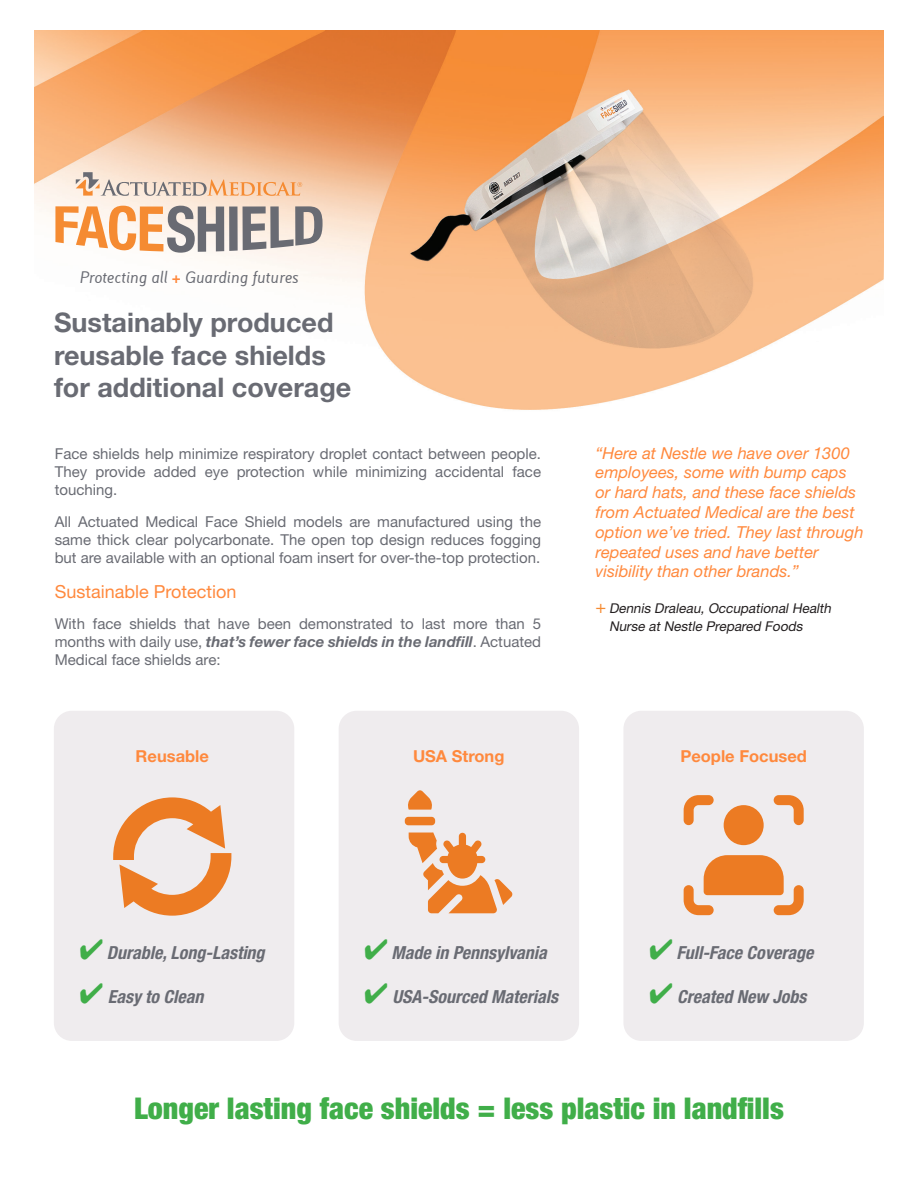
<style>
.page{position:relative;width:918px;height:1188px;background:#fff}
.page>*{position:absolute;margin:0;border:0;box-sizing:border-box;transform-origin:0 0}
.t1{font:900 condensed 30px "Helvetica Neue LT Std";color:#40ae49}
.t2{font:700 27px/32.4px "Helvetica Neue LT Std";color:#696b73}
.t3{font:italic 700 condensed 18px "Helvetica Neue LT Std";color:#696b73}
.t4{font:18px "Helvetica Neue LT Std";color:#ff893d}
.t5{font:italic 16.5px/19.8px "Helvetica Neue LT Std";color:#ff893d}
.t6{font:700 16.5px "Helvetica Neue LT Std";color:#ff893d}
.t7{font:15px/18px "Helvetica Neue LT Std";color:#696b73;text-align:justify}
.t8{font:italic 15px "Lacuna";color:#696b73}
.t9{font:italic 13.5px/18px "Helvetica Neue LT Std";color:#231f20}
.s1{font-family:"Helvetica Neue LT Std";font-weight:700;font-style:normal;color:#ff893d}
.s2{font-weight:700;font-style:italic}
.s3{font-style:normal;font-size:18px;color:#f58b32}
.s4{font-family:"Zingbats Regular SWFTE";font-weight:400;font-style:normal;font-stretch:normal;font-size:36px;color:#40ae49}
</style>
<div class="page">
<img style="left:34px;top:30px;width:849px;height:380px">
<svg style="left:55px;top:206px;width:169px;height:47px"></svg>
<div style="left:229px;top:207px;width:9px;height:44px;background:#696b73"></div>
<svg style="left:243px;top:206px;width:80px;height:44px"></svg>
<svg style="left:76px;top:172px;width:226px;height:24px"></svg>
<div style="left:54px;top:711px;width:240px;height:330px;background:#efecee;border-radius:18px"></div>
<svg style="left:113px;top:797px;width:118px;height:119px"></svg>
<div style="left:339px;top:711px;width:240px;height:330px;background:#efecee;border-radius:18px"></div>
<svg style="left:408px;top:790px;width:24px;height:20px"></svg>
<div style="left:405px;top:817px;width:30px;height:8px;background:#ec7b23;border-radius:4px"></div>
<svg style="left:409px;top:832px;width:104px;height:81px"></svg>
<div style="left:623px;top:711px;width:241px;height:330px;background:#efecee;border-radius:18px"></div>
<div style="left:724px;top:805px;width:40px;height:40px;background:#ec7b23;border-radius:50%"></div>
<svg style="left:684px;top:795px;width:30px;height:30px"></svg>
<svg style="left:774px;top:795px;width:30px;height:30px"></svg>
<svg style="left:684px;top:855px;width:120px;height:60px"></svg>
<p class="t8" style="left:79px;top:268px;width:221px">Protecting all <span class="s1">+</span> Guarding futures</p>
<p class="t2" style="left:54px;top:306px;width:299px">Sustainably produced reusable face shields for additional coverage</p>
<p class="t7" style="left:55px;top:444px;width:488px">Face shields help minimize respiratory droplet contact between people.<br>They provide added eye protection while minimizing accidental face touching.</p>
<p class="t7" style="left:55px;top:512px;width:488px">All Actuated Medical Face Shield models are manufactured using the same thick clear polycarbonate. The open top design reduces fogging but are available with an optional foam insert for over-the-top protection.</p>
<p class="t4" style="left:55px;top:580px;width:183px">Sustainable Protection</p>
<p class="t7" style="left:55px;top:615px;width:488px">With face shields that have been demonstrated to last more than 5 months with daily use, <span class="s2">that’s fewer face shields in the landfill</span>. Actuated Medical face shields are:</p>
<p class="t5" style="left:596px;top:443px;width:270px">“Here at Nestle we have over 1300 employees, some with bump caps or hard hats, and these face shields from Actuated Medical are the best option we’ve tried. They last through repeated uses and have better visibility than other brands.”</p>
<p class="t9" style="left:609px;top:599px;width:226px;text-indent:-14px"><span class="s3">+</span> Dennis Draleau, Occupational Health<br>Nurse at Nestle Prepared Foods</p>
<p class="t6" style="left:136px;top:746px;width:75px">Reusable</p>
<p class="t6" style="left:413px;top:746px;width:93px">USA Strong</p>
<p class="t6" style="left:680px;top:746px;width:128px">People Focused</p>
<p class="t3" style="left:80px;top:942px;width:186px"><span class="s4">4</span> Durable, Long-Lasting</p>
<p class="t3" style="left:80px;top:985px;width:125px"><span class="s4">4</span> Easy to Clean</p>
<p class="t3" style="left:365px;top:942px;width:184px"><span class="s4">4</span> Made in Pennsylvania</p>
<p class="t3" style="left:365px;top:985px;width:195px"><span class="s4">4</span> USA-Sourced Materials</p>
<p class="t3" style="left:649px;top:942px;width:165px"><span class="s4">4</span> Full-Face Coverage</p>
<p class="t3" style="left:649px;top:985px;width:159px"><span class="s4">4</span> Created New Jobs</p>
<p class="t1" style="left:134px;top:1090px;width:651px">Longer lasting face shields = less plastic in landfills</p>
</div>
